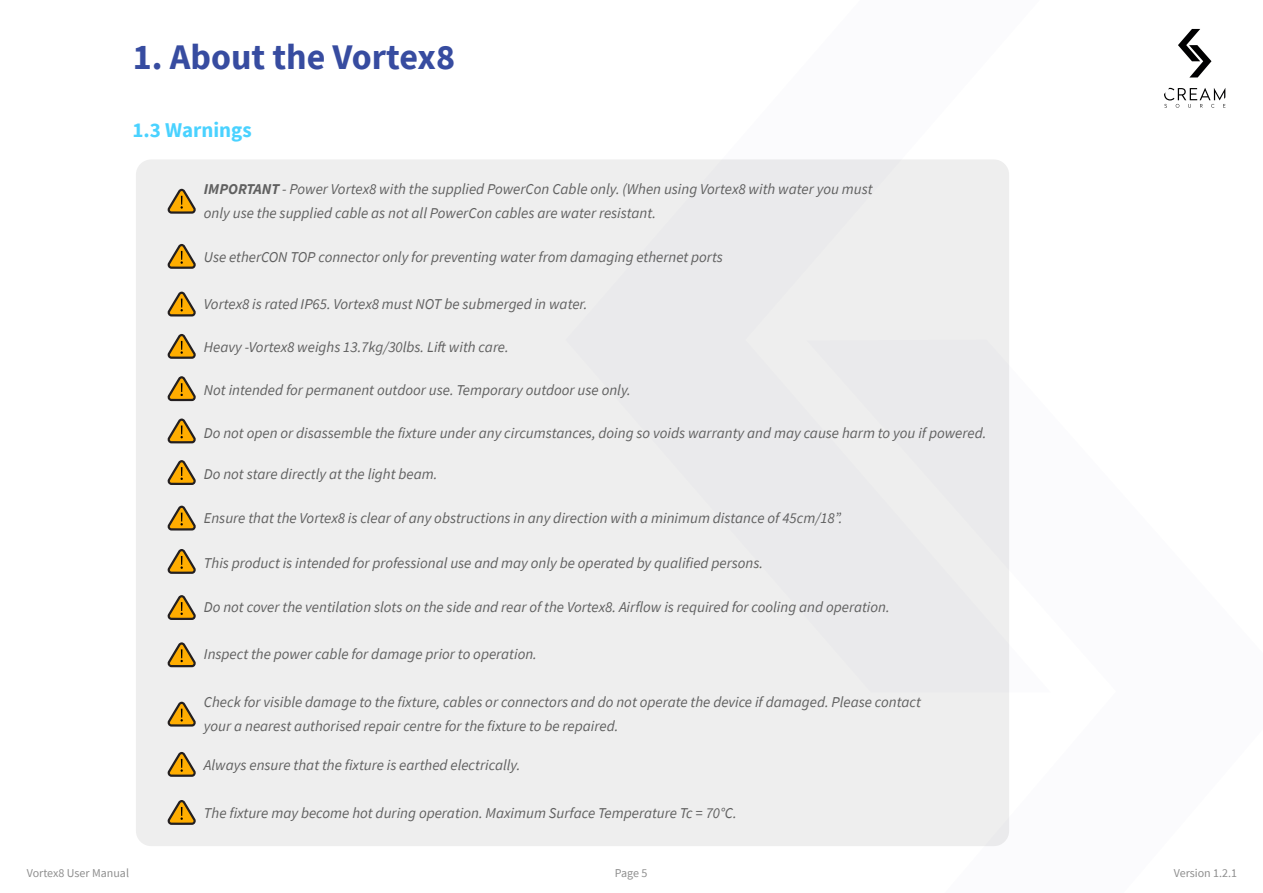
<style>
.page{position:relative;width:1263px;height:893px;background:#fff}
.page>*{position:absolute;margin:0;border:0;box-sizing:border-box;transform-origin:0 0}
.t1{font:700 36px "Source Sans Pro";color:#374ca0}
.t2{font:700 21px "Source Sans Pro";color:#4ad2ff}
.t3{font:italic 15px/24px "Source Sans Pro";color:#606060}
.t4{font:12px "Source Sans Pro";color:#8f8f8f}
.s1{font-weight:700}
</style>
<div class="page">
<div style="left:136px;top:159px;width:873px;height:687px;background:#eee;border-radius:15px"></div>
<svg style="left:1164px;top:88px;width:61px;height:20px"></svg>
<svg style="left:1178px;top:29px;width:33px;height:49px"></svg>
<svg style="left:167px;top:189px;width:29px;height:25px"></svg>
<svg style="left:167px;top:244px;width:29px;height:25px"></svg>
<svg style="left:167px;top:292px;width:29px;height:25px"></svg>
<svg style="left:167px;top:334px;width:29px;height:25px"></svg>
<svg style="left:167px;top:460px;width:29px;height:25px"></svg>
<svg style="left:167px;top:506px;width:29px;height:25px"></svg>
<svg style="left:167px;top:376px;width:29px;height:25px"></svg>
<svg style="left:167px;top:595px;width:29px;height:25px"></svg>
<svg style="left:167px;top:642px;width:29px;height:25px"></svg>
<svg style="left:167px;top:549px;width:29px;height:25px"></svg>
<svg style="left:167px;top:702px;width:29px;height:25px"></svg>
<svg style="left:167px;top:752px;width:29px;height:25px"></svg>
<svg style="left:167px;top:800px;width:29px;height:25px"></svg>
<svg style="left:167px;top:418px;width:29px;height:25px"></svg>
<h1 class="t1" style="left:133px;top:32px;width:324px">1. About the Vortex8</h1>
<h2 class="t2" style="left:133px;top:116px;width:121px">1.3 Warnings</h2>
<p class="t3" style="left:204px;top:177px;width:670px"><span class="s1">IMPORTANT</span> - Power Vortex8 with the supplied PowerCon Cable only. (When using Vortex8 with water you must only use the supplied cable as not all PowerCon cables are water resistant.</p>
<p class="t3" style="left:204px;top:245px;width:521px">Use etherCON TOP connector only for preventing water from damaging ethernet ports</p>
<p class="t3" style="left:204px;top:292px;width:385px">Vortex8 is rated IP65. Vortex8 must NOT be submerged in water.</p>
<p class="t3" style="left:204px;top:335px;width:306px">Heavy -Vortex8 weighs 13.7kg/30lbs. Lift with care.</p>
<p class="t3" style="left:204px;top:378px;width:428px">Not intended for permanent outdoor use. Temporary outdoor use only.</p>
<p class="t3" style="left:204px;top:421px;width:784px">Do not open or disassemble the fixture under any circumstances, doing so voids warranty and may cause harm to you if powered.</p>
<p class="t3" style="left:204px;top:461px;width:235px">Do not stare directly at the light beam.</p>
<p class="t3" style="left:204px;top:506px;width:640px">Ensure that the Vortex8 is clear of any obstructions in any direction with a minimum distance of 45cm/18”.</p>
<p class="t3" style="left:204px;top:551px;width:561px">This product is intended for professional use and may only be operated by qualified persons.</p>
<p class="t3" style="left:204px;top:595px;width:687px">Do not cover the ventilation slots on the side and rear of the Vortex8. Airflow is required for cooling and operation.</p>
<p class="t3" style="left:204px;top:642px;width:334px">Inspect the power cable for damage prior to operation.</p>
<p class="t3" style="left:204px;top:690px;width:719px">Check for visible damage to the fixture, cables or connectors and do not operate the device if damaged. Please contact your a nearest authorised repair centre for the fixture to be repaired.</p>
<p class="t3" style="left:204px;top:753px;width:318px">Always ensure that the fixture is earthed electrically.</p>
<p class="t3" style="left:204px;top:800px;width:534px">The fixture may become hot during operation. Maximum Surface Temperature Tc = 70°C.</p>
<p class="t4" style="left:27px;top:865px;width:104px">Vortex8 User Manual</p>
<p class="t4" style="left:1174px;top:865px;width:65px">Version 1.2.1</p>
<p class="t4" style="left:615px;top:865px;width:34px">Page 5</p>
</div>
